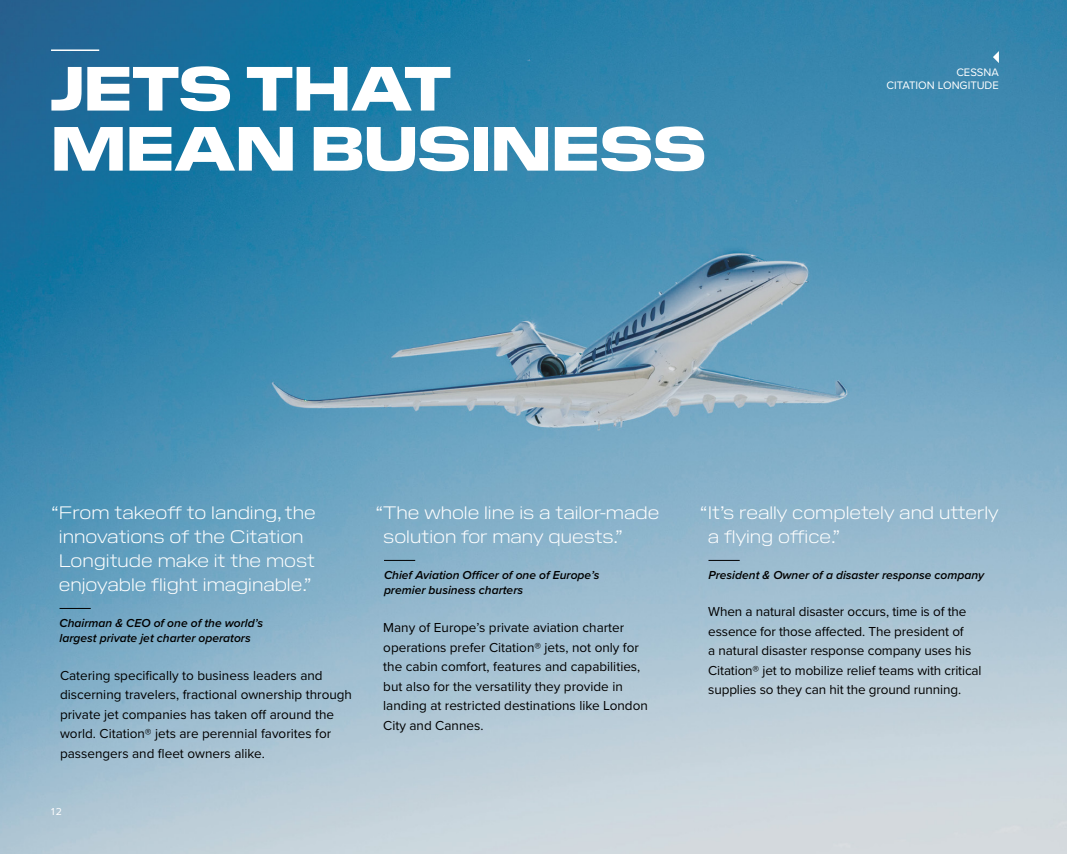
<style>
.page{position:relative;width:1067px;height:854px;background:#fff}
.page>*{position:absolute;margin:0;border:0;box-sizing:border-box;transform-origin:0 0}
.t1{font:800 62.25px/60px "Pilat Wide";color:#fff}
.t2{font:300 18px/24px "Pilat Wide";color:#fff}
.t3{font:13.5px/19.5px "Proxima Nova";color:#000}
.t4{font:italic 600 12px/15px "Proxima Nova";color:#000}
.t5{font:11.25px/12.8px "Proxima Nova";color:#fff;text-align:right}
.t6{font:10.5px "Proxima Nova";color:#fff}
</style>
<div class="page">
<img style="left:0;top:0;width:1066px;height:853px">
<hr style="left:51px;top:49px;width:48px;height:2px;background:#fff">
<svg style="left:992px;top:51px;width:6px;height:12px"></svg>
<hr style="left:708px;top:560px;width:31px;height:1px;background:#000">
<hr style="left:60px;top:608px;width:31px;height:1px;background:#000">
<hr style="left:384px;top:560px;width:31px;height:1px;background:#000">
<h1 class="t1" style="left:51px;top:52px;width:656px">JETS THAT<br>MEAN BUSINESS</h1>
<p class="t5" style="left:886px;top:65px;width:114px">CESSNA<br>CITATION LONGITUDE</p>
<h2 class="t2" style="left:51px;top:498px;width:266px;text-align:center">“From takeoff to landing, the innovations of the Citation<br>Longitude make it the most enjoyable flight imaginable.”</h2>
<p class="t4" style="left:60px;top:614px;width:205px">Chairman &amp; CEO of one of the world’s largest private jet charter operators</p>
<p class="t3" style="left:60px;top:664px;width:293px">Catering specifically to business leaders and discerning travelers, fractional ownership through private jet companies has taken off around the world. Citation® jets are perennial favorites for passengers and fleet owners alike.</p>
<p class="t6" style="left:51px;top:803px;width:13px">12</p>
<h2 class="t2" style="left:383px;top:498px;width:277px;text-indent:-8px">“The whole line is a tailor-made solution for many quests.”</h2>
<p class="t4" style="left:384px;top:566px;width:217px">Chief Aviation Officer of one of Europe’s premier business charters</p>
<p class="t3" style="left:383px;top:617px;width:266px">Many of Europe’s private aviation charter operations prefer Citation® jets, not only for the cabin comfort, features and capabilities, but also for the versatility they provide in landing at restricted destinations like London City and Cannes.</p>
<h2 class="t2" style="left:708px;top:498px;width:292px;text-indent:-8px">“It’s really completely and utterly a flying office.”</h2>
<p class="t4" style="left:708px;top:566px;width:277px">President &amp; Owner of a disaster response company</p>
<p class="t3" style="left:708px;top:601px;width:275px">When a natural disaster occurs, time is of the essence for those affected. The president of<br>a natural disaster response company uses his Citation® jet to mobilize relief teams with critical supplies so they can hit the ground running.</p>
</div>
